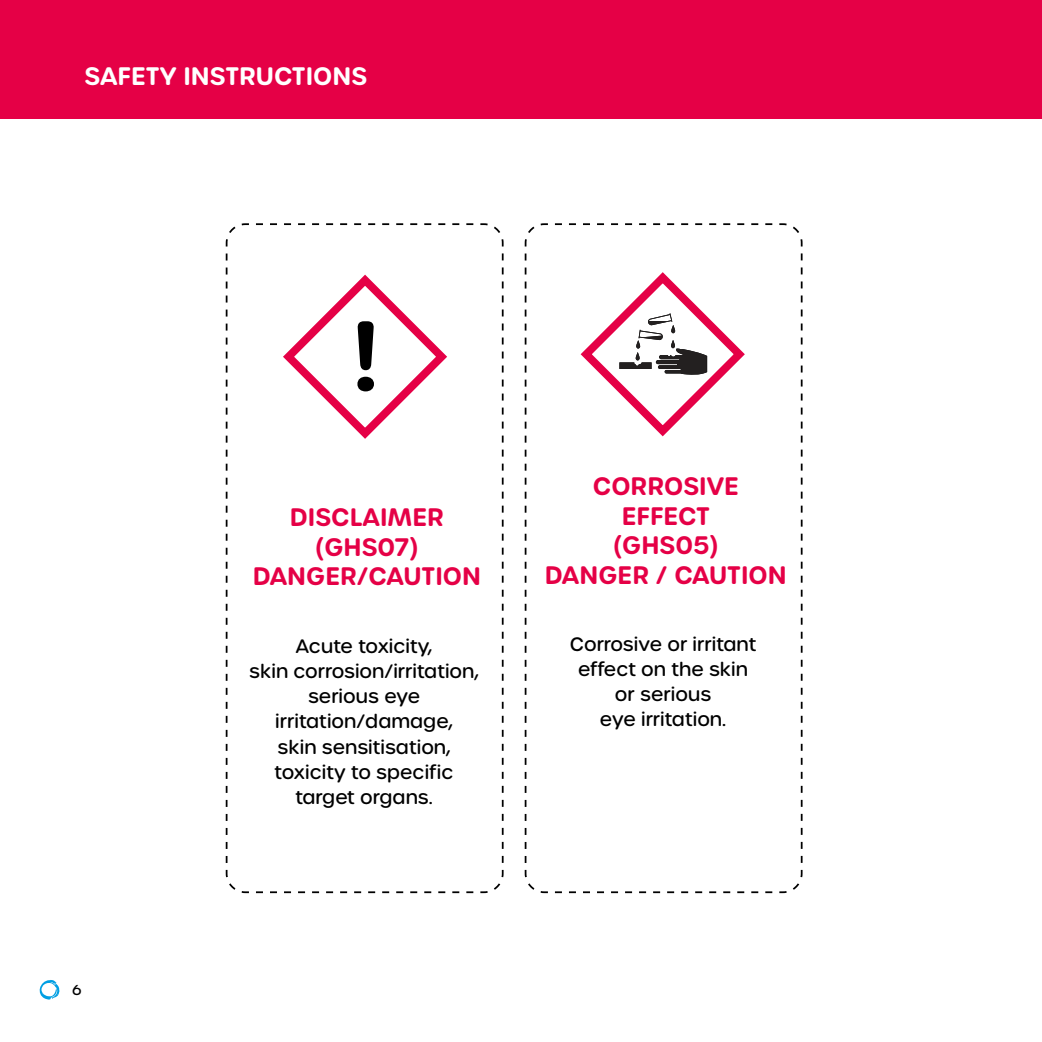
<style>
.page{position:relative;width:1042px;height:1042px;background:#fff}
.page>*{position:absolute;margin:0;border:0;box-sizing:border-box;transform-origin:0 0}
.t1{font:600 24.5px/29.8px "Urbane Rounded";color:#e50046;text-align:center}
.t2{font:600 24.5px "Urbane Rounded";color:#fff}
.t3{font:500 18.9px/25px "Urbane Rounded";color:#000;text-align:center}
.t4{font:500 14px "Urbane Rounded";color:#000}
</style>
<div class="page">
<div style="left:0;top:0;width:1042px;height:118px;background:#e50046"></div>
<svg style="left:39px;top:980px;width:21px;height:20px"></svg>
<svg style="left:225px;top:223px;width:279px;height:671px"></svg>
<svg style="left:524px;top:223px;width:279px;height:671px"></svg>
<svg style="left:277px;top:269px;width:176px;height:175px"></svg>
<svg style="left:575px;top:267px;width:175px;height:175px"></svg>
<p class="t2" style="left:84px;top:60px;width:284px">SAFETY INSTRUCTIONS</p>
<p class="t1" style="left:253px;top:502px;width:230px">DISCLAIMER (GHS07)<br>DANGER/CAUTION</p>
<p class="t1" style="left:545px;top:471px;width:243px">CORROSIVE<br>EFFECT<br>(GHS05)<br>DANGER / CAUTION</p>
<p class="t4" style="left:72px;top:981px;width:11px">6</p>
<p class="t3" style="left:249px;top:634px;width:231px">Acute toxicity,<br>skin corrosion/irritation, serious eye irritation/damage,<br>skin sensitisation, toxicity to specific target organs.</p>
<p class="t3" style="left:570px;top:631px;width:188px">Corrosive or irritant effect on the skin or serious<br>eye irritation.</p>
</div>
